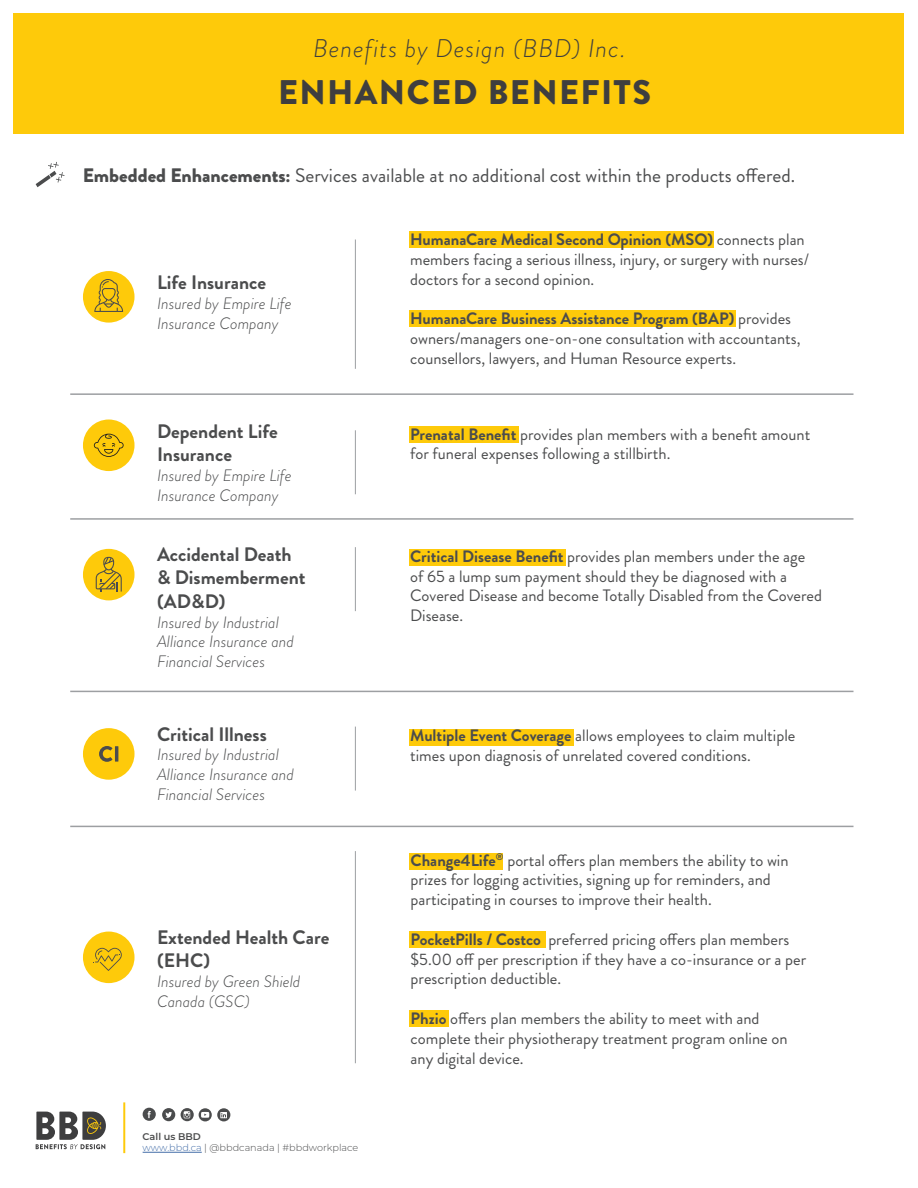
<style>
.page{position:relative;width:918px;height:1188px;background:#fff}
.page>*{position:absolute;margin:0;border:0;box-sizing:border-box;transform-origin:0 0}
.t1{font:900 34.05px "Brandon Grotesque";letter-spacing:.04em;color:#3e3e3f}
.t2{font:italic 300 25.5px "Brandon Grotesque";letter-spacing:.04em;color:#3e3e3f}
.t3{font:700 19.5px/23.4px "Brandon Grotesque";color:#4b4c4d}
.t4{font:19.5px "Brandon Grotesque";color:#4b4c4d}
.t5{font:16.5px/19.8px "Brandon Grotesque";color:#4b4c4d}
.t6{font:italic 300 16.5px/19.8px "Brandon Grotesque";color:#4b4c4d}
.t7{font:300 9.75px "Montserrat";color:#4b4c4d}
.t8{font:600 9.75px "Montserrat";color:#4b4c4d}
.s1{font-weight:900}
.s2{color:#436da8}
.s3{font-weight:700}
</style>
<div class="page">
<div style="left:409px;top:231px;width:305px;height:16px;background:#feca0a"></div>
<div style="left:409px;top:310px;width:326px;height:17px;background:#feca0a"></div>
<div style="left:409px;top:426px;width:109px;height:16px;background:#feca0a"></div>
<div style="left:409px;top:549px;width:157px;height:16px;background:#feca0a"></div>
<div style="left:409px;top:729px;width:165px;height:16px;background:#feca0a"></div>
<div style="left:409px;top:1010px;width:39px;height:16px;background:#feca0a"></div>
<div style="left:409px;top:932px;width:136px;height:16px;background:#feca0a"></div>
<div style="left:409px;top:853px;width:94px;height:17px;background:#feca0a"></div>
<div style="left:14px;top:14px;width:890px;height:120px;background:#feca0a"></div>
<hr style="left:70px;top:393px;width:784px;height:2px;background:#9d9fa2">
<div style="left:83px;top:271px;width:52px;height:52px;background:#feca0a;border-radius:50%"></div>
<svg style="left:94px;top:279px;width:29px;height:33px"></svg>
<hr style="left:355px;top:239px;width:1px;height:130px;background:#9d9fa2">
<hr style="left:355px;top:430px;width:1px;height:64px;background:#9d9fa2">
<div style="left:83px;top:420px;width:52px;height:51px;background:#feca0a;border-radius:50%"></div>
<svg style="left:94px;top:434px;width:30px;height:23px"></svg>
<hr style="left:70px;top:518px;width:784px;height:2px;background:#9d9fa2">
<hr style="left:355px;top:547px;width:1px;height:64px;background:#9d9fa2">
<div style="left:83px;top:549px;width:52px;height:51px;background:#feca0a;border-radius:50%"></div>
<svg style="left:96px;top:557px;width:26px;height:35px"></svg>
<hr style="left:70px;top:691px;width:784px;height:1px;background:#9d9fa2">
<hr style="left:355px;top:727px;width:1px;height:64px;background:#9d9fa2">
<hr style="left:70px;top:826px;width:784px;height:1px;background:#9d9fa2">
<hr style="left:355px;top:851px;width:1px;height:212px;background:#9d9fa2">
<div style="left:83px;top:932px;width:52px;height:51px;background:#feca0a;border-radius:50%"></div>
<svg style="left:93px;top:948px;width:29px;height:23px"></svg>
<div style="left:83px;top:728px;width:52px;height:52px;background:#feca0a;border-radius:50%"></div>
<svg style="left:99px;top:746px;width:13px;height:16px"></svg>
<hr style="left:115px;top:746px;width:3px;height:16px;background:#4b4c4d">
<hr style="left:123px;top:1102px;width:2px;height:51px;background:#feca0a">
<hr style="left:143px;top:1152px;width:59px;height:1px;background:#436da8">
<div style="left:143px;top:1108px;width:13px;height:13px;background:#4b4c4d;border-radius:50%"></div>
<div style="left:162px;top:1108px;width:13px;height:13px;background:#4b4c4d;border-radius:50%"></div>
<svg style="left:181px;top:1108px;width:13px;height:13px"></svg>
<svg style="left:199px;top:1108px;width:13px;height:13px"></svg>
<svg style="left:217px;top:1108px;width:13px;height:13px"></svg>
<svg style="left:148px;top:1111px;width:3px;height:7px"></svg>
<svg style="left:165px;top:1112px;width:7px;height:6px"></svg>
<svg style="left:184px;top:1111px;width:6px;height:7px"></svg>
<svg style="left:201px;top:1112px;width:8px;height:6px"></svg>
<svg style="left:220px;top:1112px;width:7px;height:6px"></svg>
<svg style="left:36px;top:1112px;width:70px;height:37px"></svg>
<svg style="left:36px;top:162px;width:29px;height:25px"></svg>
<p class="t2" style="left:313px;top:31px;width:314px">Benefits by Design (BBD) Inc.</p>
<p class="t1" style="left:278px;top:68px;width:374px">ENHANCED BENEFITS</p>
<p class="t4" style="left:83px;top:162px;width:714px"><span class="s1">Embedded Enhancements:</span> Services available at no additional cost within the products offered.</p>
<p class="t3" style="left:157px;top:271px;width:111px">Life Insurance</p>
<p class="t6" style="left:157px;top:294px;width:136px">Insured by Empire Life<br>Insurance Company</p>
<p class="t3" style="left:157px;top:420px;width:122px">Dependent Life<br>Insurance</p>
<p class="t6" style="left:157px;top:466px;width:136px">Insured by Empire Life<br>Insurance Company</p>
<p class="t3" style="left:157px;top:543px;width:136px">Accidental Death</p>
<p class="t3" style="left:157px;top:566px;width:150px">&amp; Dismemberment (AD&amp;D)</p>
<p class="t6" style="left:157px;top:612px;width:138px">Insured by Industrial<br>Alliance Insurance and<br>Financial Services</p>
<p class="t3" style="left:157px;top:722px;width:111px">Critical Illness</p>
<p class="t6" style="left:157px;top:745px;width:138px">Insured by Industrial<br>Alliance Insurance and<br>Financial Services</p>
<p class="t3" style="left:157px;top:926px;width:174px">Extended Health Care (EHC)</p>
<p class="t6" style="left:157px;top:972px;width:145px">Insured by Green Shield<br>Canada (GSC)</p>
<p class="t8" style="left:143px;top:1129px;width:60px">Call us BBD</p>
<p class="t7" style="left:143px;top:1141px;width:217px"><span class="s2">www.bbd.ca</span> | @bbdcanada | #bbdworkplace</p>
<p class="t5" style="left:410px;top:230px;width:400px"><span class="s3">HumanaCare Medical Second Opinion (MSO)</span> connects plan members facing a serious illness, injury, or surgery with nurses/ doctors for a second opinion.</p>
<p class="t5" style="left:410px;top:309px;width:392px"><span class="s3">HumanaCare Business Assistance Program (BAP)</span> provides owners/managers one-on-one consultation with accountants, counsellors, lawyers, and Human Resource experts.</p>
<p class="t5" style="left:410px;top:424px;width:402px"><span class="s3">Prenatal Benefit</span> provides plan members with a benefit amount for funeral expenses following a stillbirth.</p>
<p class="t5" style="left:410px;top:546px;width:413px"><span class="s3">Critical Disease Benefit</span> provides plan members under the age of 65 a lump sum payment should they be diagnosed with a Covered Disease and become Totally Disabled from the Covered Disease.</p>
<p class="t5" style="left:410px;top:726px;width:387px"><span class="s3">Multiple Event Coverage</span> allows employees to claim multiple times upon diagnosis of unrelated covered conditions.</p>
<p class="t5" style="left:411px;top:850px;width:379px"><span class="s3">Change4Life</span><sup>®</sup> portal offers plan members the ability to win prizes for logging activities, signing up for reminders, and participating in courses to improve their health.</p>
<p class="t5" style="left:411px;top:930px;width:397px"><span class="s3">PocketPills / Costco</span> preferred pricing offers plan members $5.00 off per prescription if they have a co-insurance or a per prescription deductible.</p>
<p class="t5" style="left:411px;top:1009px;width:378px"><span class="s3">Phzio</span> offers plan members the ability to meet with and complete their physiotherapy treatment program online on any digital device.</p>
</div>
